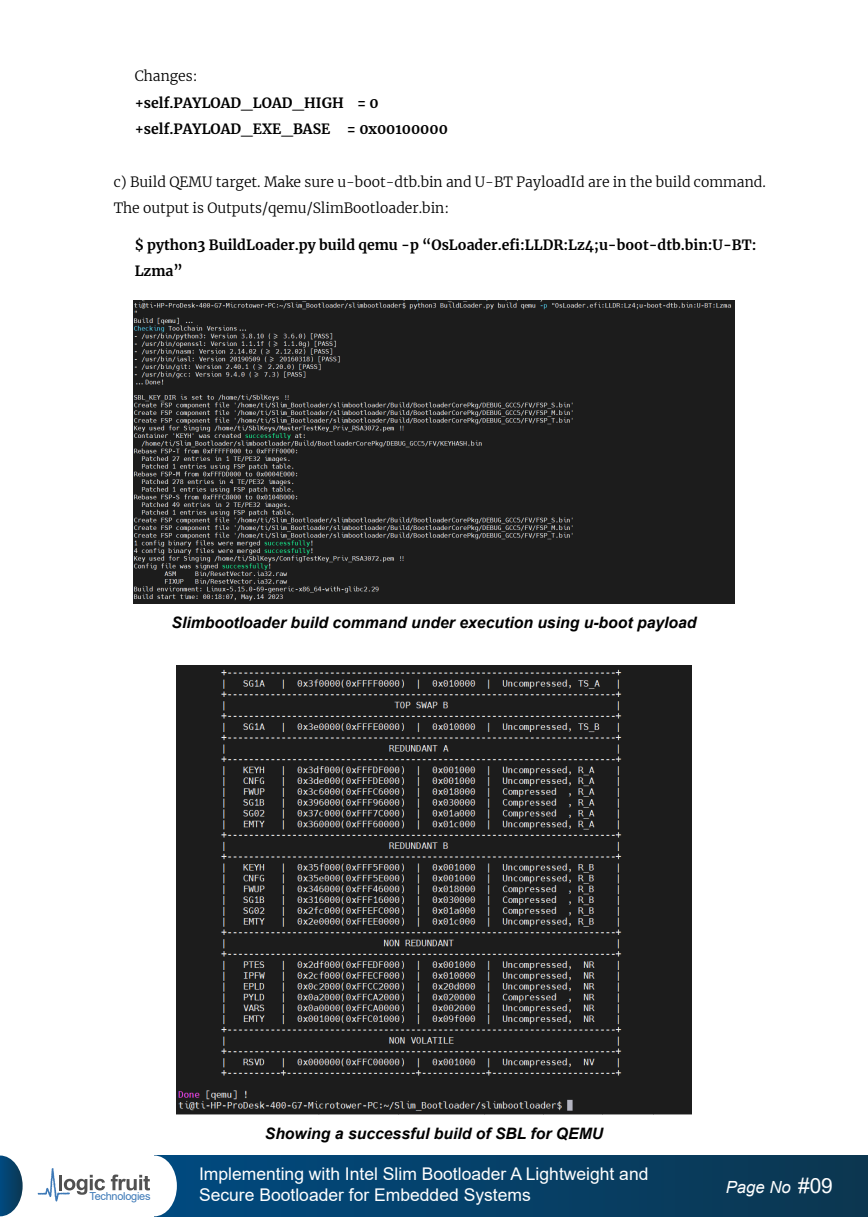
<style>
.page{position:relative;width:868px;height:1228px;background:#fff}
.page>*{position:absolute;margin:0;border:0;box-sizing:border-box;transform-origin:0 0}
.t1{font:17.5px/21px "Arial";color:#fff}
.t2{font:italic 16.73px "Arial";color:#fff}
.t3{font:italic 700 15.75px "Arial";color:#000}
.t4{font:700 14px/26.2px "Merriweather";color:#000}
.t5{font:300 14px/26.2px "Merriweather";color:#000}
.t6{font:10.96px "Arial";letter-spacing:-.025em;color:#3d79b7}
.s1{font-style:normal;font-size:20.89px}
</style>
<div class="page">
<img style="left:134px;top:300px;width:600px;height:303px">
<img style="left:176px;top:665px;width:516px;height:449px">
<div style="left:154px;top:1155px;width:714px;height:61px;background:linear-gradient(to right,#014b81,#0b364f)"></div>
<svg style="left:0;top:1155px;width:23px;height:61px"></svg>
<div style="left:132px;top:1155px;width:45px;height:61px;background:#fff;border-radius:50%"></div>
<svg style="left:111px;top:1174px;width:39px;height:16px"></svg>
<svg style="left:38px;top:1168px;width:67px;height:33px"></svg>
<p class="t5" style="left:135px;top:63px;width:64px">Changes:</p>
<p class="t4" style="left:135px;top:89px;width:315px">+self.PAYLOAD_LOAD_HIGH = 0 +self.PAYLOAD_EXE_BASE = 0x00100000</p>
<p class="t5" style="left:114px;top:168px;width:654px">c) Build QEMU target. Make sure u-boot-dtb.bin and U-BT PayloadId are in the build command.<br>The output is Outputs/qemu/SlimBootloader.bin:</p>
<p class="t4" style="left:135px;top:231px;width:623px">$ python3 BuildLoader.py build qemu -p “OsLoader.efi:LLDR:Lz4;u-boot-dtb.bin:U-BT:<br>Lzma”</p>
<p class="t3" style="left:172px;top:612px;width:527px">Slimbootloader build command under execution using u-boot payload</p>
<p class="t6" style="left:90px;top:1189px;width:62px">Technologies</p>
<p class="t3" style="left:265px;top:1123px;width:340px">Showing a successful build of SBL for QEMU</p>
<p class="t1" style="left:199px;top:1163px;width:451px">Implementing with Intel Slim Bootloader A Lightweight and<br>Secure Bootloader for Embedded Systems</p>
<p class="t2" style="left:726px;top:1176px;width:109px">Page No <span class="s1">#09</span></p>
</div>
